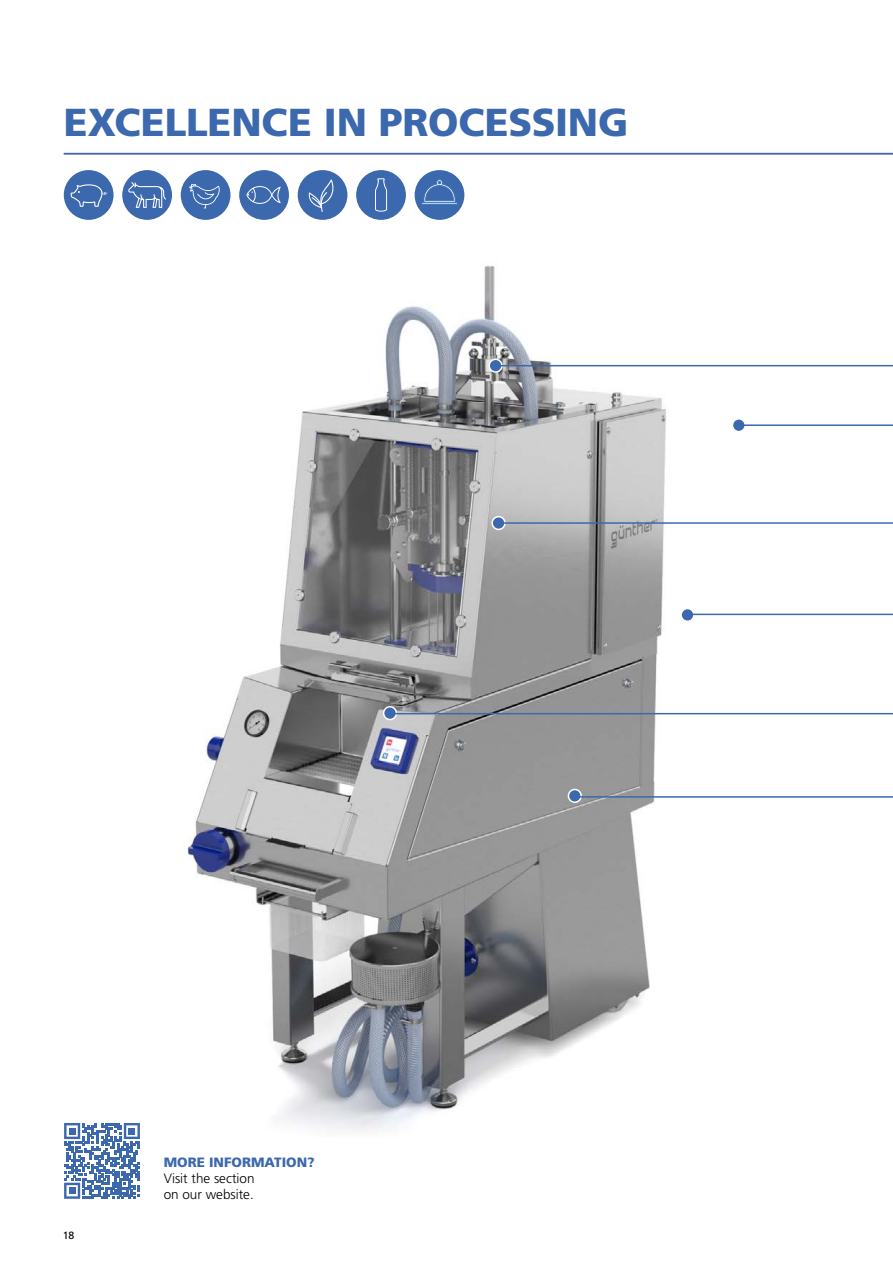
<style>
.page{position:relative;width:893px;height:1263px;background:#fff}
.page>*{position:absolute;margin:0;border:0;box-sizing:border-box;transform-origin:0 0}
.t1{font:900 39px "Frutiger LT Std";letter-spacing:-.005em;color:#3c68ae}
.t2{font:300 13.5px/16.2px "Frutiger LT Std";color:#000}
.t3{font:900 13.5px "Frutiger LT Std";color:#3c68ae}
.t4{font:10.5px "Frutiger LT Std";color:#000}
</style>
<div class="page">
<img style="left:182px;top:266px;width:711px;height:865px">
<svg style="left:64px;top:1123px;width:76px;height:76px"></svg>
<div style="left:69px;top:1127px;width:7px;height:7px;background:#3c68ae"></div>
<div style="left:128px;top:1127px;width:7px;height:7px;background:#3c68ae"></div>
<div style="left:69px;top:1187px;width:7px;height:7px;background:#3c68ae"></div>
<div style="left:489px;top:359px;width:13px;height:13px;background:#3c68ae;border-radius:50%"></div>
<div style="left:488px;top:359px;width:15px;height:14px;border:2px solid #fff;border-radius:50%"></div>
<hr style="left:492px;top:365px;width:401px;height:1px;background:#3c68ae">
<div style="left:492px;top:517px;width:13px;height:12px;background:#3c68ae;border-radius:50%"></div>
<div style="left:491px;top:516px;width:15px;height:14px;border:2px solid #fff;border-radius:50%"></div>
<hr style="left:499px;top:522px;width:394px;height:2px;background:#3c68ae">
<div style="left:681px;top:608px;width:13px;height:13px;background:#3c68ae;border-radius:50%"></div>
<div style="left:680px;top:608px;width:15px;height:14px;border:2px solid #fff;border-radius:50%"></div>
<hr style="left:685px;top:614px;width:208px;height:1px;background:#3c68ae">
<div style="left:732px;top:419px;width:13px;height:13px;background:#3c68ae;border-radius:50%"></div>
<div style="left:732px;top:418px;width:14px;height:14px;border:2px solid #fff;border-radius:50%"></div>
<hr style="left:739px;top:424px;width:154px;height:2px;background:#3c68ae">
<div style="left:384px;top:707px;width:12px;height:12px;background:#3c68ae;border-radius:50%"></div>
<div style="left:383px;top:706px;width:14px;height:14px;border:2px solid #fff;border-radius:50%"></div>
<hr style="left:387px;top:713px;width:506px;height:1px;background:#3c68ae">
<div style="left:568px;top:789px;width:13px;height:13px;background:#3c68ae;border-radius:50%"></div>
<div style="left:568px;top:789px;width:14px;height:14px;border:2px solid #fff;border-radius:50%"></div>
<hr style="left:575px;top:796px;width:318px;height:2px;background:#3c68ae">
<hr style="left:64px;top:153px;width:829px;height:1px;background:#3c68ae">
<div style="left:239px;top:170px;width:50px;height:50px;background:#3c68ae;border-radius:50%"></div>
<svg style="left:246px;top:186px;width:35px;height:18px"></svg>
<div style="left:181px;top:170px;width:49px;height:50px;background:#3c68ae;border-radius:50%"></div>
<svg style="left:189px;top:184px;width:31px;height:24px"></svg>
<div style="left:356px;top:170px;width:50px;height:50px;background:#3c68ae;border-radius:50%"></div>
<svg style="left:375px;top:178px;width:12px;height:34px"></svg>
<div style="left:415px;top:170px;width:49px;height:50px;background:#3c68ae;border-radius:50%"></div>
<div style="left:421px;top:203px;width:37px;height:2px;border:1px solid #4077bb"></div>
<svg style="left:424px;top:179px;width:31px;height:24px"></svg>
<div style="left:64px;top:170px;width:50px;height:50px;background:#3c68ae;border-radius:50%"></div>
<svg style="left:71px;top:184px;width:36px;height:23px"></svg>
<div style="left:122px;top:170px;width:50px;height:50px;background:#3c68ae;border-radius:50%"></div>
<svg style="left:128px;top:182px;width:38px;height:26px"></svg>
<div style="left:298px;top:170px;width:49px;height:50px;background:#3c68ae;border-radius:50%"></div>
<svg style="left:308px;top:179px;width:26px;height:33px"></svg>
<h1 class="t1" style="left:64px;top:99px;width:566px">EXCELLENCE IN PROCESSING</h1>
<p class="t4" style="left:63px;top:1229px;width:13px">18</p>
<p class="t3" style="left:164px;top:1154px;width:153px">MORE INFORMATION?</p>
<p class="t2" style="left:164px;top:1170px;width:92px">Visit the section on our website.</p>
</div>
